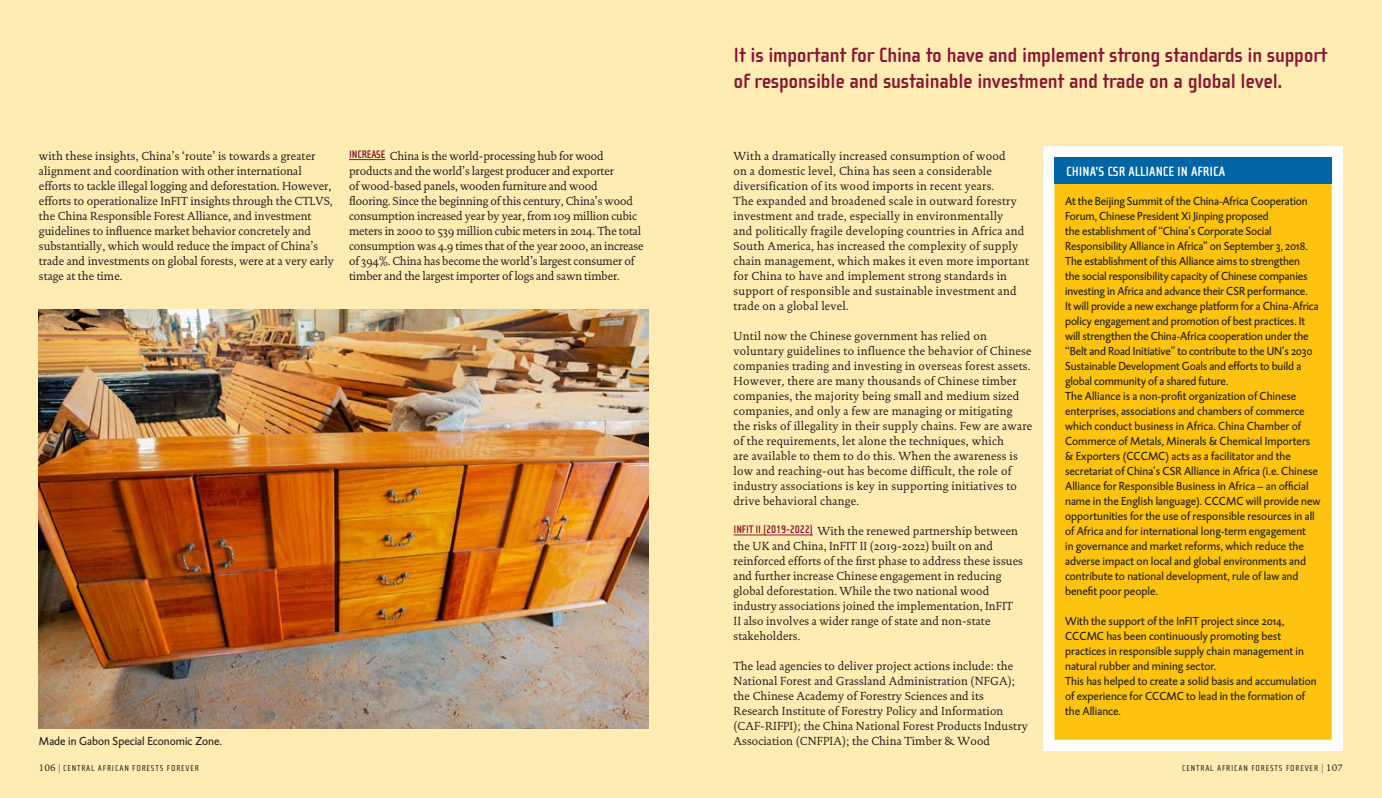
<style>
.page{position:relative;width:1382px;height:798px;background:#fff}
.page>*{position:absolute;margin:0;border:0;box-sizing:border-box;transform-origin:0 0}
.streamer{font:700 21.12px/25.9px "Cholla Sans";letter-spacing:-.01em;color:#881534}
.kaderkop{font:700 13.75px "Cholla Sans";color:#fff}
.kader{font:11.88px/15px "DTL Caspari ST";color:#231f20}
.broodtekst{font:11.88px/15px "DTL Documenta ST";letter-spacing:.02em;color:#231f20;scale:.96 1}
.tussenkop{font:11.88px/15px "DTL Documenta ST";letter-spacing:-.01em;color:#231f20;scale:.96 1}
.broodtekst-2{font:11.88px/15px "DTL Documenta ST";color:#231f20;scale:.96 1}
.tussenkop-2{font:11.88px/15px "DTL Documenta ST";letter-spacing:.01em;color:#231f20;scale:.96 1}
.bijschrift{font:11.88px "DTL Caspari ST";color:#231f20}
.t1{font:8.75px "Cholla Sans";letter-spacing:.09em;color:#231f20}
.s1{font-family:"DTL Documenta T";font-size:9.38px}
.s2{font-family:"DTL Documenta ST";font-size:9.38px}
</style>
<div class="page">
<div style="left:0;top:0;width:692px;height:797px;background:#ffecb3"></div>
<div style="left:691px;top:0;width:691px;height:797px;background:#ffecb3"></div>
<hr style="left:733px;top:534px;width:80px;height:1px;background:#881534">
<hr style="left:349px;top:159px;width:36px;height:1px;background:#881534">
<div style="left:1049px;top:152px;width:288px;height:593px;background:#fec210"></div>
<div style="left:1043px;top:146px;width:300px;height:604px;border:11px solid #fff"></div>
<div style="left:1054px;top:157px;width:278px;height:27px;background:#0065a4"></div>
<img style="left:39px;top:309px;width:609px;height:419px">
<p class="broodtekst-2" style="left:39px;top:148px;width:309px">with these insights, China’s ‘route’ is towards a greater alignment and coordination with other international efforts to tackle illegal logging and deforestation. However, efforts to operationalize InFIT insights through the CTLVS, the China Responsible Forest Alliance, and investment guidelines to influence market behavior concretely and substantially, which would reduce the impact of China’s trade and investments on global forests, were at a very early stage at the time.</p>
<p class="tussenkop" style="left:349px;top:148px;width:308px"><sup>INCREASE</sup> China is the world-processing hub for wood products and the world’s largest producer and exporter<br>of wood-based panels, wooden furniture and wood<br>flooring. Since the beginning of this century, China’s wood consumption increased year by year, from 109 million cubic meters in 2000 to 539 million cubic meters in 2014. The total consumption was 4.9 times that of the year 2000, an increase of 394%. China has become the world’s largest consumer of timber and the largest importer of logs and sawn timber.</p>
<p class="bijschrift" style="left:39px;top:733px;width:184px">Made in Gabon Special Economic Zone.</p>
<p class="streamer" style="left:733px;top:42px;width:595px">It is important for China to have and implement strong standards in support of responsible and sustainable investment and trade on a global level.</p>
<p class="broodtekst" style="left:733px;top:148px;width:310px">With a dramatically increased consumption of wood<br>on a domestic level, China has seen a considerable diversification of its wood imports in recent years.<br>The expanded and broadened scale in outward forestry investment and trade, especially in environmentally<br>and politically fragile developing countries in Africa and South America, has increased the complexity of supply chain management, which makes it even more important for China to have and implement strong standards in support of responsible and sustainable investment and trade on a global level.</p>
<p class="broodtekst" style="left:733px;top:328px;width:313px">Until now the Chinese government has relied on voluntary guidelines to influence the behavior of Chinese companies trading and investing in overseas forest assets.<br>However, there are many thousands of Chinese timber companies, the majority being small and medium sized companies, and only a few are managing or mitigating the risks of illegality in their supply chains. Few are aware of the requirements, let alone the techniques, which<br>are available to them to do this. When the awareness is low and reaching-out has become difficult, the role of industry associations is key in supporting initiatives to drive behavioral change.</p>
<p class="tussenkop-2" style="left:733px;top:523px;width:303px"><sup>INFIT</sup> <sup>II</sup> <sup>(2019-2022)</sup> With the renewed partnership between the UK and China, InFIT II (2019-2022) built on and reinforced efforts of the first phase to address these issues and further increase Chinese engagement in reducing global deforestation. While the two national wood industry associations joined the implementation, InFIT II also involves a wider range of state and non-state stakeholders.</p>
<p class="broodtekst" style="left:733px;top:658px;width:308px">The lead agencies to deliver project actions include: the National Forest and Grassland Administration (NFGA); the Chinese Academy of Forestry Sciences and its Research Institute of Forestry Policy and Information (CAF-RIFPI); the China National Forest Products Industry Association (CNFPIA); the China Timber &amp; Wood</p>
<p class="kaderkop" style="left:1066px;top:164px;width:161px">CHINA’S CSR ALLIANCE IN AFRICA</p>
<p class="kader" style="left:1065px;top:193px;width:255px">At the Beijing Summit of the China-Africa Cooperation Forum, Chinese President Xi Jinping proposed<br>the establishment of “China’s Corporate Social Responsibility Alliance in Africa” on September 3, 2018.<br>The establishment of this Alliance aims to strengthen<br>the social responsibility capacity of Chinese companies investing in Africa and advance their CSR performance.<br>It will provide a new exchange platform for a China-Africa policy engagement and promotion of best practices. It will strengthen the China-Africa cooperation under the “Belt and Road Initiative” to contribute to the UN’s 2030<br>Sustainable Development Goals and efforts to build a global community of a shared future.</p>
<p class="kader" style="left:1065px;top:388px;width:257px">The Alliance is a non-profit organization of Chinese enterprises, associations and chambers of commerce which conduct business in Africa. China Chamber of Commerce of Metals, Minerals &amp; Chemical Importers &amp; Exporters (CCCMC) acts as a facilitator and the secretariat of China’s CSR Alliance in Africa (i.e. Chinese Alliance for Responsible Business in Africa – an official name in the English language). CCCMC will provide new opportunities for the use of responsible resources in all of Africa and for international long-term engagement<br>in governance and market reforms, which reduce the adverse impact on local and global environments and contribute to national development, rule of law and benefit poor people.</p>
<p class="kader" style="left:1065px;top:613px;width:240px">With the support of the InFIT project since 2014, CCCMC has been continuously promoting best practices in responsible supply chain management in natural rubber and mining sector.</p>
<p class="kader" style="left:1065px;top:673px;width:253px">This has helped to create a solid basis and accumulation of experience for CCCMC to lead in the formation of the Alliance.</p>
<p class="t1" style="left:39px;top:763px;width:162px"><span class="s1">106</span> <span class="s2">|</span> CENTRAL AFRICAN FORESTS FOREVER</p>
<p class="t1" style="left:1182px;top:763px;width:162px">CENTRAL AFRICAN FORESTS FOREVER <span class="s2">|</span> <span class="s1">107</span></p>
</div>
